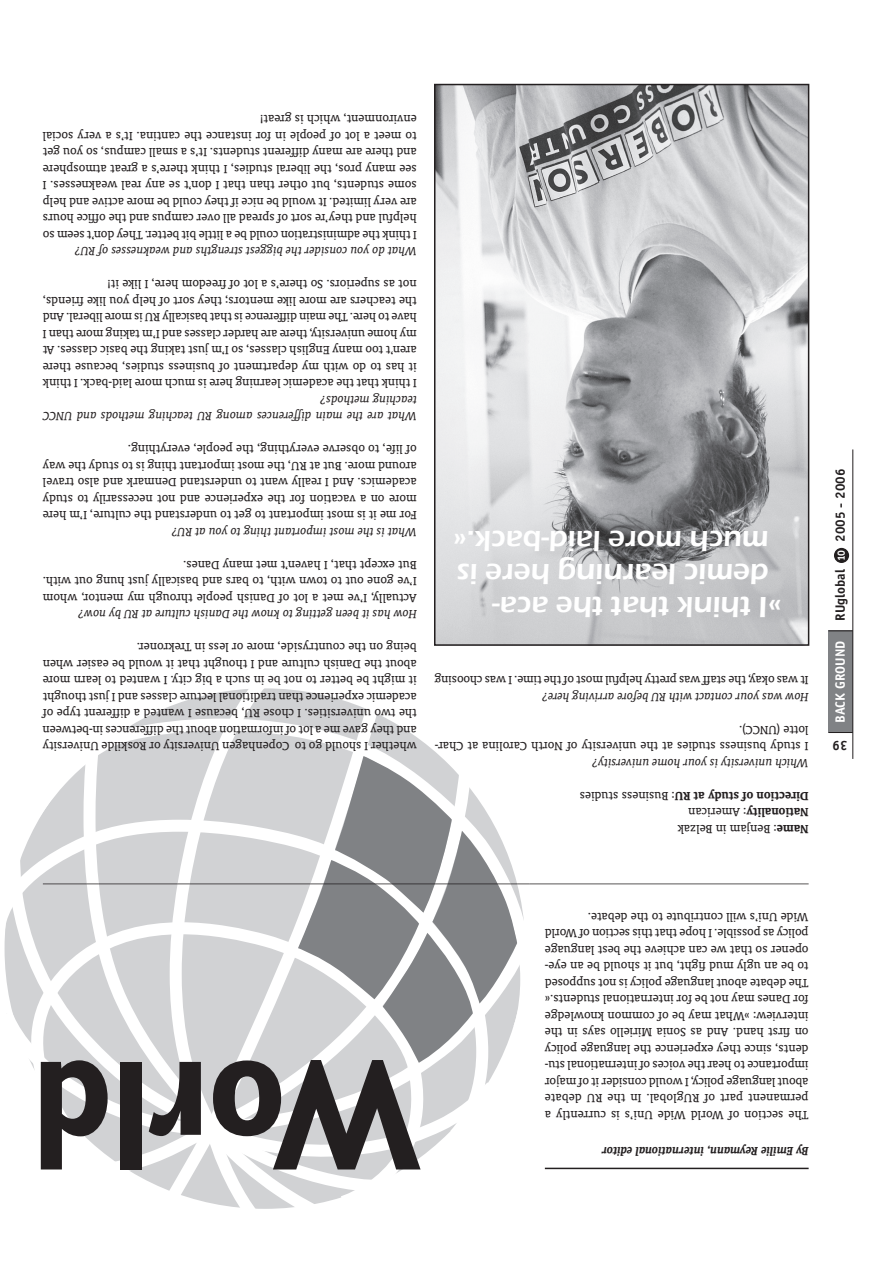
<style>
.page{position:relative;width:893px;height:1263px;background:#fff}
.page>*{position:absolute;margin:0;border:0;box-sizing:border-box;transform-origin:0 0}
.t1{font:700 condensed 157.5px "Humanist 521 BT";color:#231f20}
.t2{font:600 30px/33px "Eras ITC";color:#fff}
.t3{font:13.5px/16.5px "Oranda BT";color:#231f20;text-align:justify}
.t4{font:italic 13.5px/16.5px "Oranda BT";color:#231f20}
.t5{font:italic 700 13.5px "Oranda BT";color:#231f20}
.t6{font:700 13.5px "Officina Sans";color:#231f20}
.t7{font:700 13.5px "Officina Sans";color:#fff}
.s1{font-weight:700}
.s2{font-size:10.5px;color:#fff}
</style>
<div class="page">
<div style="left:828px;top:631px;width:24px;height:102px;background:#808285"></div>
<svg style="left:828px;top:732px;width:24px;height:1px"></svg>
<svg style="left:828px;top:631px;width:24px;height:1px"></svg>
<div style="left:834px;top:548px;width:15px;height:15px;background:#231f20;border-radius:50%"></div>
<hr style="left:852px;top:449px;width:1px;height:310px;background:#231f20">
<svg style="left:143px;top:688px;width:244px;height:31px"></svg>
<svg style="left:170px;top:688px;width:94px;height:17px"></svg>
<svg style="left:167px;top:705px;width:211px;height:14px;background:#d7d8d9"></svg>
<svg style="left:112px;top:1159px;width:306px;height:50px"></svg>
<svg style="left:98px;top:719px;width:342px;height:37px;fill:#d1d2d4"></svg>
<hr style="left:545px;top:1168px;width:263px;height:1px;background:#231f20">
<img style="left:437px;top:87px;width:369px;height:556px">
<div style="left:434px;top:84px;width:375px;height:562px;border:2px solid #231f20"></div>
<svg style="left:4px;top:756px;width:804px;height:403px"></svg>
<p class="t3" style="left:417px;top:242px;width:375px;rotate:-180deg">I think the administration could be a little bit better. They don’t seem so helpful and they’re sort of spread all over campus and the office hours are very limited. It would be nice if they could be more active and help some students, but other than that I don’t se any real weaknesses. I see many pros, the liberal studies, I think there’s a great atmosphere and there are many different students. It’s a small campus, so you get to meet a lot of people in for instance the cantina. It’s a very social environment, which is great!</p>
<p class="t4" style="left:417px;top:258px;width:343px;rotate:-180deg">What do you consider the biggest strengths and weaknesses of RU?</p>
<p class="t3" style="left:417px;top:390px;width:375px;rotate:-180deg">I think that the academic learning here is much more laid-back. I think it has to do with my department of business studies, because there aren’t too many English classes, so I’m just taking the basic classes. At my home university, there are harder classes and I’m taking more than I have to here. The main difference is that basically RU is more liberal. And the teachers are more like mentors; they sort of help you like friends, not as superiors. So there’s a lot of freedom here, I like it!</p>
<p class="t4" style="left:417px;top:423px;width:375px;rotate:-180deg">What are the main differences among RU teaching methods and UNCC teaching methods?</p>
<p class="t3" style="left:417px;top:522px;width:375px;rotate:-180deg">For me it is most important to get to understand the culture, I’m here more on a vacation for the experience and not necessarily to study academics. And I really want to understand Denmark and also travel around more. But at RU, the most important thing is to study the way of life, to observe everything, the people, everything.</p>
<p class="t4" style="left:417px;top:539px;width:246px;rotate:-180deg">What is the most important thing to you at RU?</p>
<p class="t3" style="left:417px;top:605px;width:375px;rotate:-180deg">Actually, I’ve met a lot of Danish people through my mentor, whom I’ve gone out to town with, to bars and basically just hung out with.<br>But except that, I haven’t met many Danes.</p>
<p class="t4" style="left:417px;top:621px;width:340px;rotate:-180deg">How has it been getting to know the Danish culture at RU by now?</p>
<p class="t3" style="left:417px;top:753px;width:375px;rotate:-180deg">whether I should go to Copenhagen University or Roskilde University and they gave me a lot of information about the differences in-between the two universities. I chose RU, because I wanted a different type of academic experience than traditional lecture classes and I just thought it might be better to not be in such a big city. I wanted to learn more about the Danish culture and I thought that it would be easier when being on the countryside, more or less in Trekroner.</p>
<h2 class="t2" style="left:769px;top:623px;width:318px;text-indent:-13px;rotate:-180deg">»I think that the aca&shy;demic learning here is much more laid-back.«</h2>
<p class="t3" style="left:808px;top:687px;width:375px;rotate:-180deg">It was okay, the staff was pretty helpful most of the time. I was choosing</p>
<p class="t4" style="left:808px;top:704px;width:268px;rotate:-180deg">How was your contact with RU before arriving here?</p>
<p class="t3" style="left:808px;top:753px;width:375px;rotate:-180deg">I study business studies at the university of North Carolina at Char&shy;lotte (UNCC).</p>
<p class="t4" style="left:808px;top:770px;width:218px;rotate:-180deg">Which university is your home university?</p>
<p class="t3" style="left:808px;top:836px;width:230px;text-align:left;rotate:-180deg"><span class="s1">Name</span>: Benjam in Belzak<br><span class="s1">Nationality</span>: American<br><span class="s1">Direction of study at RU</span>: Business studies</p>
<p class="t6" style="left:835px;top:621px;width:154px;rotate:-90deg">RUglobal <span class="s2">10</span> 2005 - 2006</p>
<p class="t7" style="left:835px;top:723px;width:84px;rotate:-90deg">BACK GROUND</p>
<p class="t6" style="left:847px;top:751px;width:17px;rotate:-180deg">39</p>
<h1 class="t1" style="left:417px;top:1170px;width:386px;rotate:-180deg">World</h1>
<p class="t3" style="left:808px;top:1122px;width:265px;rotate:-180deg">The section of World Wide Uni’s is currently a permanent part of RUglobal. In the RU debate about language policy, I would consider it of major importance to hear the voices of international stu&shy;dents, since they experience the language policy on first hand. And as Sonia Miriello says in the interview: »What may be of common knowledge for Danes may not be for international students.« The debate about language policy is not supposed to be an ugly mud fight, but it should be an eye&shy;opener so that we can achieve the best language policy as possible. I hope that this section of World Wide Uni’s will contribute to the debate.</p>
<p class="t5" style="left:808px;top:1156px;width:208px;rotate:-180deg">By Emilie Reymann, international editor</p>
</div>
